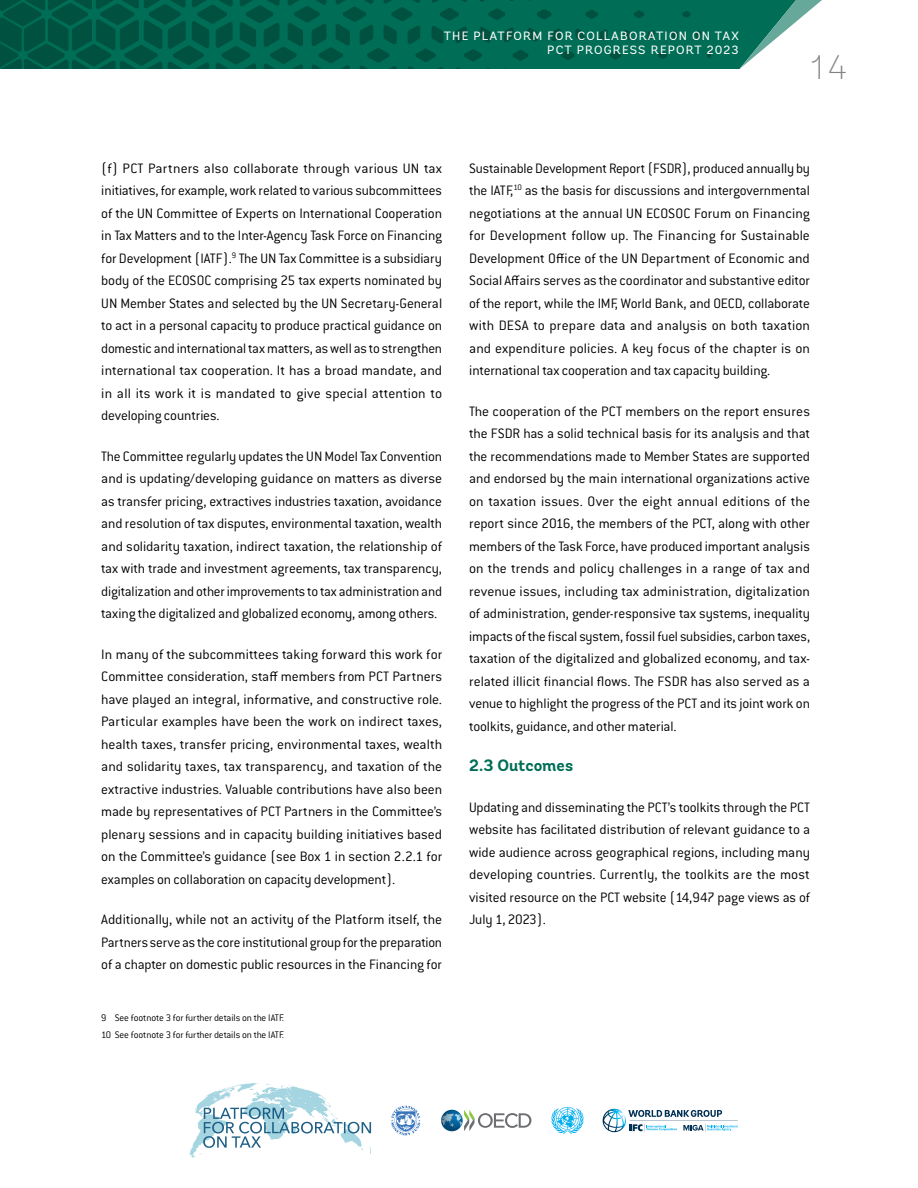
<style>
.page{position:relative;width:918px;height:1188px;background:#fff}
.page>*{position:absolute;margin:0;border:0;box-sizing:border-box;transform-origin:0 0}
.t1{font:200 33.9px "Andes";color:#808285}
.T3_tax_blue{font:700 16.5px "Andes";color:#006e56}
.P1_tax{font:300 15px/22.5px "Conduit ITC Std";letter-spacing:-.01em;color:#000;text-align:justify}
.t2{font:12px/14.4px "Andes";letter-spacing:.1em;color:#fff;text-align:right}
.footnotes_tax{font:300 10.5px "Conduit ITC Std";letter-spacing:-.01em;color:#000}
</style>
<div class="page">
<div style="left:711px;top:0;width:29px;height:69px;background:#006e56"></div>
<svg style="left:740px;top:0;width:82px;height:69px"></svg>
<svg style="left:0;top:0;width:711px;height:69px;background:#00634d"></svg>
<svg style="left:189px;top:1083px;width:182px;height:75px"></svg>
<svg style="left:551px;top:1107px;width:32px;height:27px"></svg>
<svg style="left:441px;top:1110px;width:22px;height:21px"></svg>
<svg style="left:464px;top:1110px;width:67px;height:21px"></svg>
<svg style="left:391px;top:1106px;width:29px;height:29px"></svg>
<svg style="left:603px;top:1109px;width:135px;height:23px"></svg>
<p class="t2" style="left:444px;top:28px;width:297px">THE PLATFORM FOR COLLABORATION ON TAX<br>PCT PROGRESS REPORT 2023</p>
<h1 class="t1" style="left:811px;top:48px;width:38px">14</h1>
<p class="P1_tax" style="left:101px;top:156px;width:342px">(f) PCT Partners also collaborate through various UN tax initiatives, for example, work related to various subcommittees of the UN Committee of Experts on International Cooperation in Tax Matters and to the Inter-Agency Task Force on Financing for Development (IATF).<sup>9</sup> The UN Tax Committee is a subsidiary body of the ECOSOC comprising 25 tax experts nominated by UN Member States and selected by the UN Secretary-General to act in a personal capacity to produce practical guidance on domestic and international tax matters, as well as to strengthen international tax cooperation. It has a broad mandate, and in all its work it is mandated to give special attention to developing countries.</p>
<p class="P1_tax" style="left:101px;top:444px;width:342px">The Committee regularly updates the UN Model Tax Convention and is updating/developing guidance on matters as diverse as transfer pricing, extractives industries taxation, avoidance and resolution of tax disputes, environmental taxation, wealth and solidarity taxation, indirect taxation, the relationship of tax with trade and investment agreements, tax transparency, digitalization and other improvements to tax administration and taxing the digitalized and globalized economy, among others.</p>
<p class="P1_tax" style="left:101px;top:642px;width:343px">In many of the subcommittees taking forward this work for Committee consideration, staff members from PCT Partners have played an integral, informative, and constructive role.<br>Particular examples have been the work on indirect taxes, health taxes, transfer pricing, environmental taxes, wealth and solidarity taxes, tax transparency, and taxation of the extractive industries. Valuable contributions have also been made by representatives of PCT Partners in the Committee’s plenary sessions and in capacity building initiatives based on the Committee’s guidance (see Box 1 in section 2.2.1 for examples on collaboration on capacity development).</p>
<p class="P1_tax" style="left:101px;top:908px;width:342px">Additionally, while not an activity of the Platform itself, the Partners serve as the core institutional group for the preparation of a chapter on domestic public resources in the Financing for</p>
<p class="footnotes_tax" style="left:101px;top:1011px;width:184px">9 See footnote 3 for further details on the IATF.</p>
<p class="footnotes_tax" style="left:101px;top:1028px;width:184px">10 See footnote 3 for further details on the IATF.</p>
<p class="P1_tax" style="left:469px;top:156px;width:342px">Sustainable Development Report (FSDR), produced annually by the IATF,<sup>10</sup> as the basis for discussions and intergovernmental negotiations at the annual UN ECOSOC Forum on Financing for Development follow up. The Financing for Sustainable Development Office of the UN Department of Economic and Social Affairs serves as the coordinator and substantive editor of the report, while the IMF, World Bank, and OECD, collaborate with DESA to prepare data and analysis on both taxation and expenditure policies. A key focus of the chapter is on international tax cooperation and tax capacity building.</p>
<p class="P1_tax" style="left:469px;top:399px;width:343px">The cooperation of the PCT members on the report ensures the FSDR has a solid technical basis for its analysis and that the recommendations made to Member States are supported and endorsed by the main international organizations active on taxation issues. Over the eight annual editions of the report since 2016, the members of the PCT, along with other members of the Task Force, have produced important analysis on the trends and policy challenges in a range of tax and revenue issues, including tax administration, digitalization of administration, gender-responsive tax systems, inequality impacts of the fiscal system, fossil fuel subsidies, carbon taxes, taxation of the digitalized and globalized economy, and tax&shy;related illicit financial flows. The FSDR has also served as a venue to highlight the progress of the PCT and its joint work on toolkits, guidance, and other material.</p>
<p class="T3_tax_blue" style="left:469px;top:755px;width:106px">2.3 Outcomes</p>
<p class="P1_tax" style="left:469px;top:795px;width:342px">Updating and disseminating the PCT’s toolkits through the PCT website has facilitated distribution of relevant guidance to a wide audience across geographical regions, including many developing countries. Currently, the toolkits are the most visited resource on the PCT website (14,947 page views as of July 1, 2023).</p>
</div>
